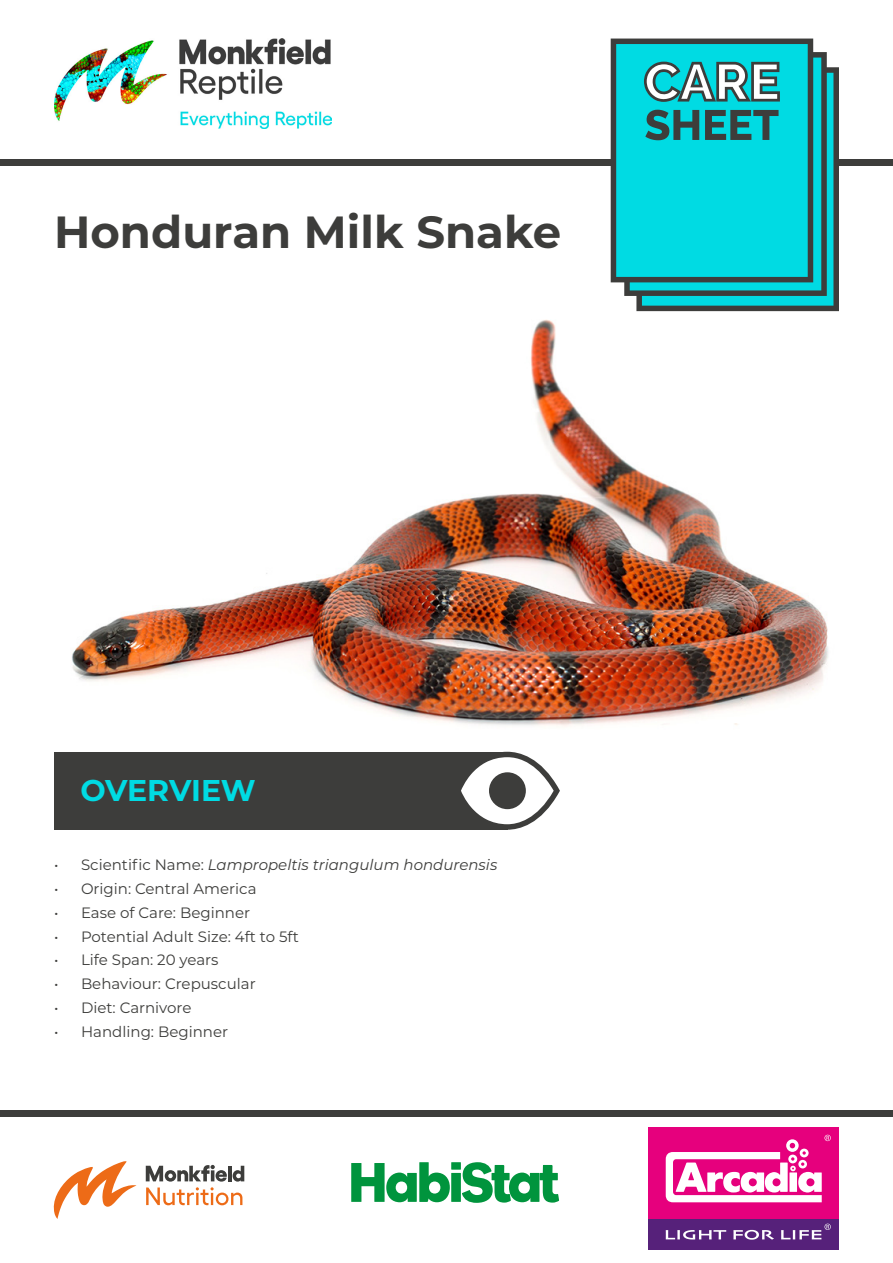
<style>
.page{position:relative;width:893px;height:1263px;background:#fff}
.page>*{position:absolute;margin:0;border:0;box-sizing:border-box;transform-origin:0 0}
.t1{font:700 45px "Montserrat";color:#3d3d3b}
.t2{font:700 30px "Montserrat";letter-spacing:-.01em;color:#00dbe3}
.t3{font:15px "Montserrat";color:#3d3d3b}
.t4{font:italic 15px "Montserrat";color:#3d3d3b}
.s1{font-style:normal}
</style>
<div class="page">
<img style="left:46px;top:141px;width:806px;height:611px">
<div style="left:0;top:1110px;width:893px;height:6px;background:#3d3d3b"></div>
<div style="left:0;top:160px;width:893px;height:6px;background:#3d3d3b"></div>
<svg style="left:351px;top:1162px;width:208px;height:41px"></svg>
<div style="left:54px;top:752px;width:454px;height:78px;background:#3d3d3b"></div>
<svg style="left:461px;top:752px;width:99px;height:78px"></svg>
<div style="left:489px;top:772px;width:37px;height:37px;background:#3d3d3b;border-radius:50%"></div>
<svg style="left:636px;top:67px;width:203px;height:244px;background:#1a979a"></svg>
<svg style="left:624px;top:52px;width:203px;height:244px;background:#1a9599"></svg>
<svg style="left:611px;top:39px;width:202px;height:243px;background:#06c8cf"></svg>
<svg style="left:644px;top:62px;width:136px;height:40px"></svg>
<svg style="left:645px;top:110px;width:54px;height:30px;background:#228183"></svg>
<svg style="left:705px;top:110px;width:73px;height:30px;background:#218486"></svg>
<img style="left:54px;top:39px;width:278px;height:89px">
<svg style="left:146px;top:1165px;width:81px;height:16px"></svg>
<hr style="left:228px;top:1166px;width:4px;height:15px;background:#3d3d3b">
<svg style="left:233px;top:1166px;width:11px;height:15px"></svg>
<svg style="left:146px;top:1187px;width:96px;height:18px"></svg>
<svg style="left:53px;top:1161px;width:84px;height:58px"></svg>
<div style="left:648px;top:1127px;width:191px;height:92px;background:#e6007d"></div>
<div style="left:648px;top:1219px;width:191px;height:31px;background:#56217a"></div>
<svg style="left:666px;top:1135px;width:165px;height:67px"></svg>
<svg style="left:666px;top:1230px;width:60px;height:9px"></svg>
<svg style="left:733px;top:1230px;width:41px;height:10px"></svg>
<svg style="left:781px;top:1223px;width:50px;height:16px"></svg>
<p class="t1" style="left:54px;top:200px;width:509px">Honduran Milk Snake</p>
<p class="t2" style="left:81px;top:768px;width:177px">OVERVIEW</p>
<p class="t4" style="left:54px;top:855px;width:445px"><span class="s1">• Scientific Name:</span> Lampropeltis triangulum hondurensis</p>
<p class="t3" style="left:54px;top:878px;width:204px">• Origin: Central America</p>
<p class="t3" style="left:54px;top:902px;width:198px">• Ease of Care: Beginner</p>
<p class="t3" style="left:54px;top:926px;width:246px">• Potential Adult Size: 4ft to 5ft</p>
<p class="t3" style="left:54px;top:950px;width:166px">• Life Span: 20 years</p>
<p class="t3" style="left:54px;top:973px;width:203px">• Behaviour: Crepuscular</p>
<p class="t3" style="left:54px;top:997px;width:139px">• Diet: Carnivore</p>
<p class="t3" style="left:54px;top:1021px;width:176px">• Handling: Beginner</p>
</div>
